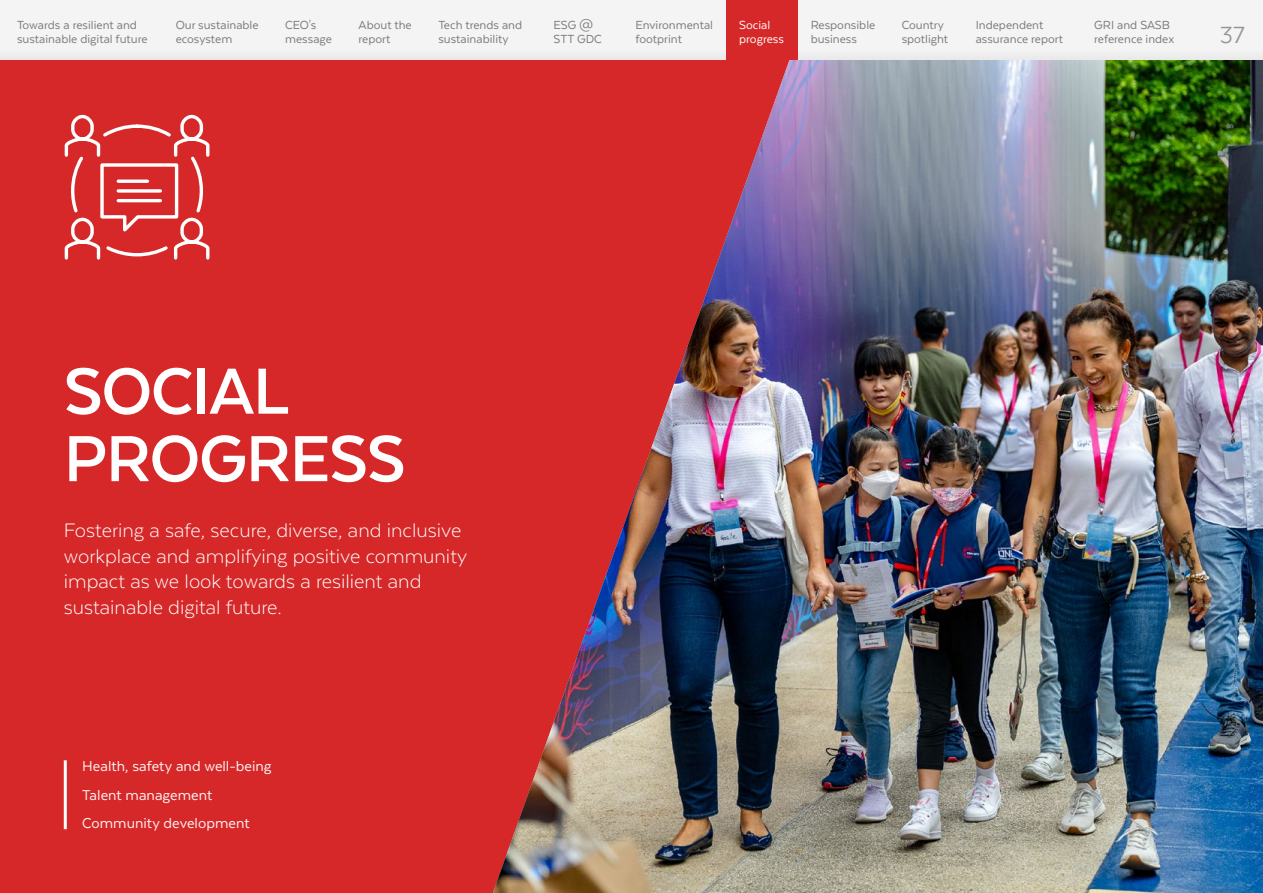
<style>
.page{position:relative;width:1263px;height:893px;background:#fff}
.page>*{position:absolute;margin:0;border:0;box-sizing:border-box;transform-origin:0 0}
.t1{font:700 75px/67.5px "Texta";letter-spacing:-.015em;color:#fff}
.t2{font:27px "Texta";color:#939598}
.t3{font:300 22.5px/25.5px "Texta";color:#fff}
.t4{font:16.5px/28.8px "Texta";color:#fff}
.t5{font:13.5px/13.5px "Texta";color:#7b7b7b}
.t6{font:13.5px/13.5px "Texta";color:#fff}
</style>
<div class="page">
<div style="left:0;top:0;width:867px;height:893px;background:#d62828"></div>
<img style="left:493px;top:60px;width:770px;height:833px">
<svg style="left:64px;top:114px;width:146px;height:146px"></svg>
<hr style="left:64px;top:760px;width:3px;height:69px;background:#fff">
<div style="left:0;top:0;width:1263px;height:60px;background:#f4f4f4"></div>
<div style="left:726px;top:0;width:72px;height:60px;background:#d62828"></div>
<p class="t5" style="left:17px;top:18px;width:132px">Towards a resilient and sustainable digital future</p>
<p class="t5" style="left:176px;top:18px;width:84px">Our sustainable ecosystem</p>
<p class="t5" style="left:285px;top:18px;width:48px">CEO's message</p>
<p class="t5" style="left:359px;top:18px;width:55px">About the report</p>
<p class="t5" style="left:438px;top:18px;width:85px">Tech trends and sustainability</p>
<p class="t5" style="left:554px;top:18px;width:50px">ESG @<br>STT GDC</p>
<p class="t5" style="left:635px;top:18px;width:79px">Environmental footprint</p>
<p class="t5" style="left:811px;top:18px;width:66px">Responsible business</p>
<p class="t5" style="left:902px;top:18px;width:48px">Country spotlight</p>
<p class="t5" style="left:976px;top:18px;width:89px">Independent assurance report</p>
<p class="t5" style="left:1094px;top:18px;width:81px">GRI and SASB reference index</p>
<p class="t6" style="left:739px;top:18px;width:46px">Social progress</p>
<h2 class="t2" style="left:1220px;top:21px;width:26px">37</h2>
<h1 class="t1" style="left:64px;top:357px;width:343px">SOCIAL<br>PROGRESS</h1>
<h3 class="t3" style="left:64px;top:517px;width:405px">Fostering a safe, secure, diverse, and inclusive workplace and amplifying positive community impact as we look towards a resilient and sustainable digital future.</h3>
<p class="t4" style="left:82px;top:751px;width:191px">Health, safety and well-being<br>Talent management<br>Community development</p>
</div>
